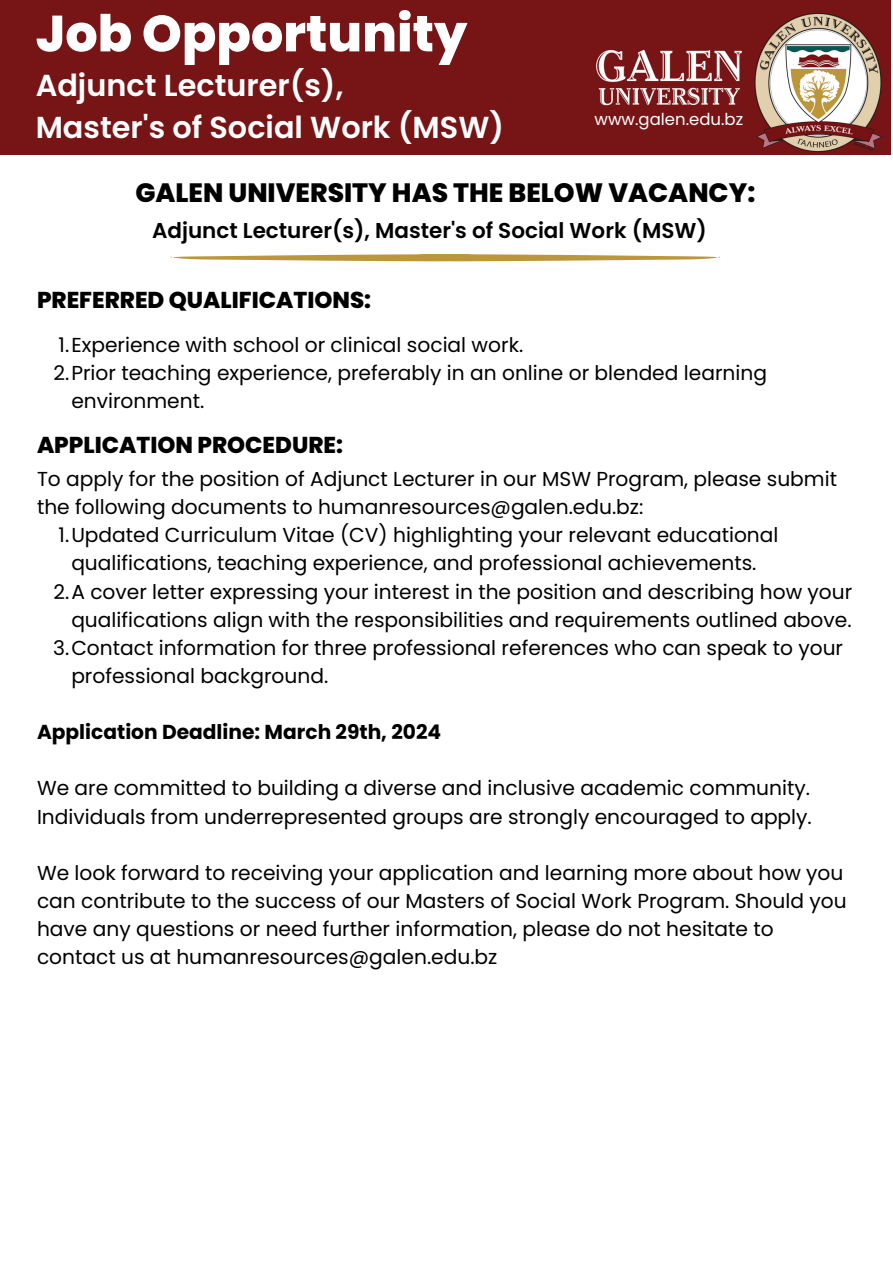
<style>
.page{position:relative;width:893px;height:1264px;background:#fff}
.page>*{position:absolute;margin:0;border:0;box-sizing:border-box;transform-origin:0 0}
.t1{font:800 50.7px "Poppins";color:#fff}
.t2{font:600 30.3px/42.3px "Poppins";color:#fff}
.t3{font:800 26.55px "Poppins";color:#000}
.t4{font:800 22.95px "Poppins";color:#000}
.t5{font:600 21.45px "Poppins";color:#000}
.t6{font:20.25px/28.2px "Poppins";color:#000}
.t7{font:700 20.25px "Poppins";color:#000}
.t8{font:16.5px "Poppins";color:#fff}
</style>
<div class="page">
<div style="left:0;top:0;width:890px;height:155px;background:#771516"></div>
<img style="left:754px;top:13px;width:128px;height:139px">
<img style="left:596px;top:49px;width:146px;height:57px">
<svg style="left:170px;top:254px;width:550px;height:7px"></svg>
<h6 class="t1" style="left:36px;top:-2px;width:433px">Job Opportunity</h6>
<p class="t2" style="left:36px;top:64px;width:470px">Adjunct Lecturer(s),<br>Master's of Social Work (MSW)</p>
<h2 class="t8" style="left:594px;top:107px;width:150px">www.galen.edu.bz</h2>
<p class="t3" style="left:135px;top:174px;width:621px">GALEN UNIVERSITY HAS THE BELOW VACANCY:</p>
<p class="t5" style="left:152px;top:216px;width:556px">Adjunct Lecturer(s), Master's of Social Work (MSW)</p>
<p class="t4" style="left:37px;top:283px;width:336px">PREFERRED QUALIFICATIONS:</p>
<p class="t6" style="left:59px;top:330px;width:466px">1.Experience with school or clinical social work.</p>
<p class="t6" style="left:71px;top:359px;width:697px;text-indent:-18px">2.Prior teaching experience, preferably in an online or blended learning environment.</p>
<p class="t4" style="left:37px;top:429px;width:307px">APPLICATION PROCEDURE:</p>
<h3 class="t6" style="left:37px;top:465px;width:801px">To apply for the position of Adjunct Lecturer in our MSW Program, please submit the following documents to humanresources@galen.edu.bz:</h3>
<h5 class="t6" style="left:59px;top:521px;width:721px;text-align:center">1.Updated Curriculum Vitae (CV) highlighting your relevant educational qualifications, teaching experience, and professional achievements.</h5>
<p class="t6" style="left:53px;top:577px;width:800px;text-align:right">2.A cover letter expressing your interest in the position and describing how your qualifications align with the responsibilities and requirements outlined above.</p>
<h4 class="t6" style="left:71px;top:633px;width:773px;text-indent:-18px">3.Contact information for three professional references who can speak to your professional background.</h4>
<p class="t7" style="left:37px;top:718px;width:406px">Application Deadline: March 29th, 2024</p>
<p class="t6" style="left:37px;top:774px;width:776px">We are committed to building a diverse and inclusive academic community.<br>Individuals from underrepresented groups are strongly encouraged to apply.</p>
<h4 class="t6" style="left:37px;top:858px;width:811px">We look forward to receiving your application and learning more about how you can contribute to the success of our Masters of Social Work Program. Should you have any questions or need further information, please do not hesitate to contact us at humanresources@galen.edu.bz</h4>
</div>
